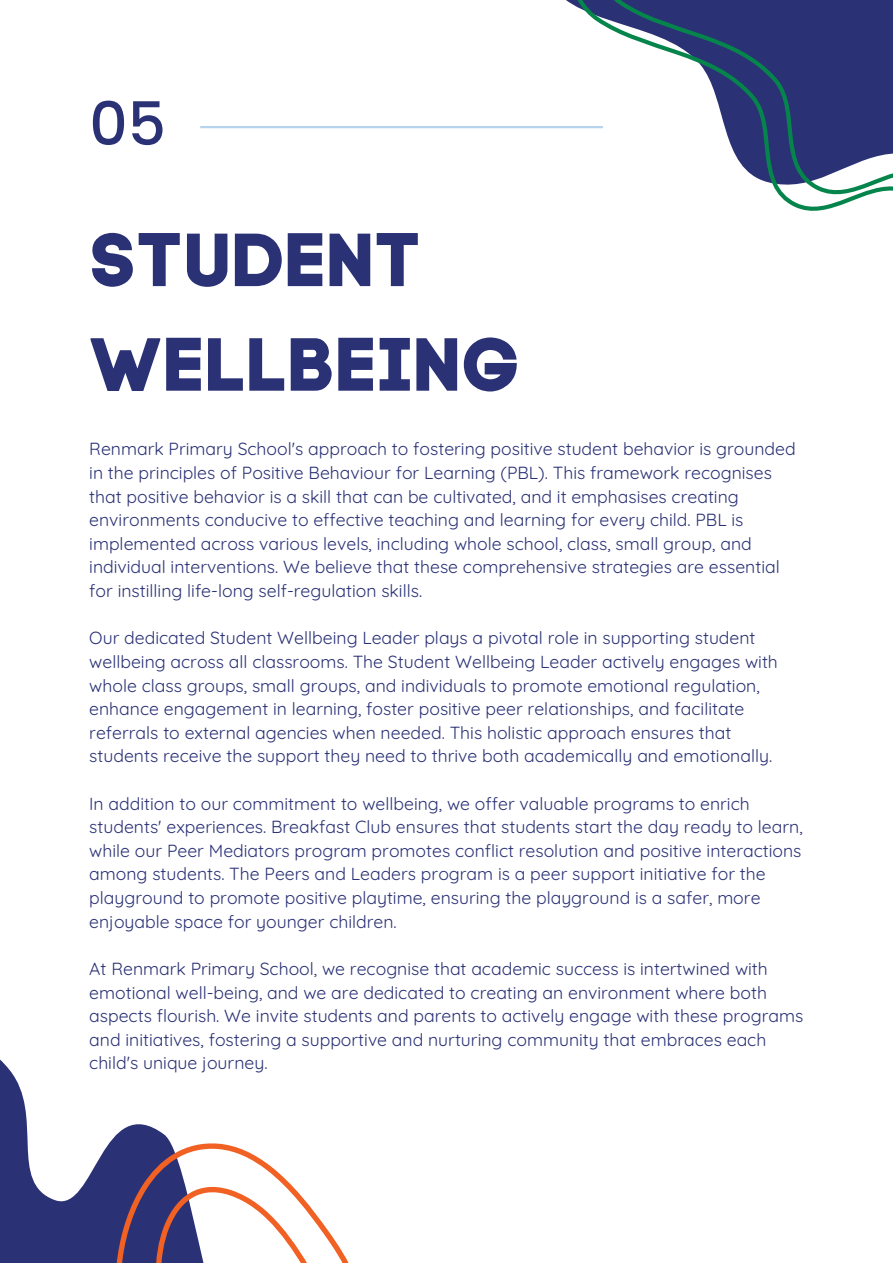
<style>
.page{position:relative;width:893px;height:1264px;background:#fff}
.page>*{position:absolute;margin:0;border:0;box-sizing:border-box;transform-origin:0 0}
.t1{font:75px/104.6px "Code Pro Bold LC";color:#2a3175}
.t2{font:500 60px "Poppins";color:#2a3175}
.t3{font:17.55px/23.5px "Quicksand";color:#2a3175}
</style>
<div class="page">
<svg style="left:561px;top:0;width:331px;height:211px"></svg>
<svg style="left:0;top:1059px;width:169px;height:203px"></svg>
<svg style="left:110px;top:1140px;width:238px;height:122px"></svg>
<hr style="left:200px;top:126px;width:403px;height:2px;background:#b6d3ed">
<p class="t2" style="left:89px;top:82px;width:78px">05</p>
<p class="t1" style="left:89px;top:207px;width:432px">STUDENT<br>WELLBEING</p>
<p class="t3" style="left:89px;top:437px;width:707px">Renmark Primary School's approach to fostering positive student behavior is grounded in the principles of Positive Behaviour for Learning (PBL). This framework recognises that positive behavior is a skill that can be cultivated, and it emphasises creating environments conducive to effective teaching and learning for every child. PBL is implemented across various levels, including whole school, class, small group, and individual interventions. We believe that these comprehensive strategies are essential for instilling life-long self-regulation skills.</p>
<p class="t3" style="left:89px;top:626px;width:690px">Our dedicated Student Wellbeing Leader plays a pivotal role in supporting student wellbeing across all classrooms. The Student Wellbeing Leader actively engages with whole class groups, small groups, and individuals to promote emotional regulation, enhance engagement in learning, foster positive peer relationships, and facilitate referrals to external agencies when needed. This holistic approach ensures that students receive the support they need to thrive both academically and emotionally.</p>
<p class="t3" style="left:89px;top:791px;width:715px">In addition to our commitment to wellbeing, we offer valuable programs to enrich students' experiences. Breakfast Club ensures that students start the day ready to learn, while our Peer Mediators program promotes conflict resolution and positive interactions among students. The Peers and Leaders program is a peer support initiative for the playground to promote positive playtime, ensuring the playground is a safer, more enjoyable space for younger children.</p>
<p class="t3" style="left:89px;top:956px;width:715px">At Renmark Primary School, we recognise that academic success is intertwined with emotional well-being, and we are dedicated to creating an environment where both aspects flourish. We invite students and parents to actively engage with these programs and initiatives, fostering a supportive and nurturing community that embraces each child's unique journey.</p>
</div>
